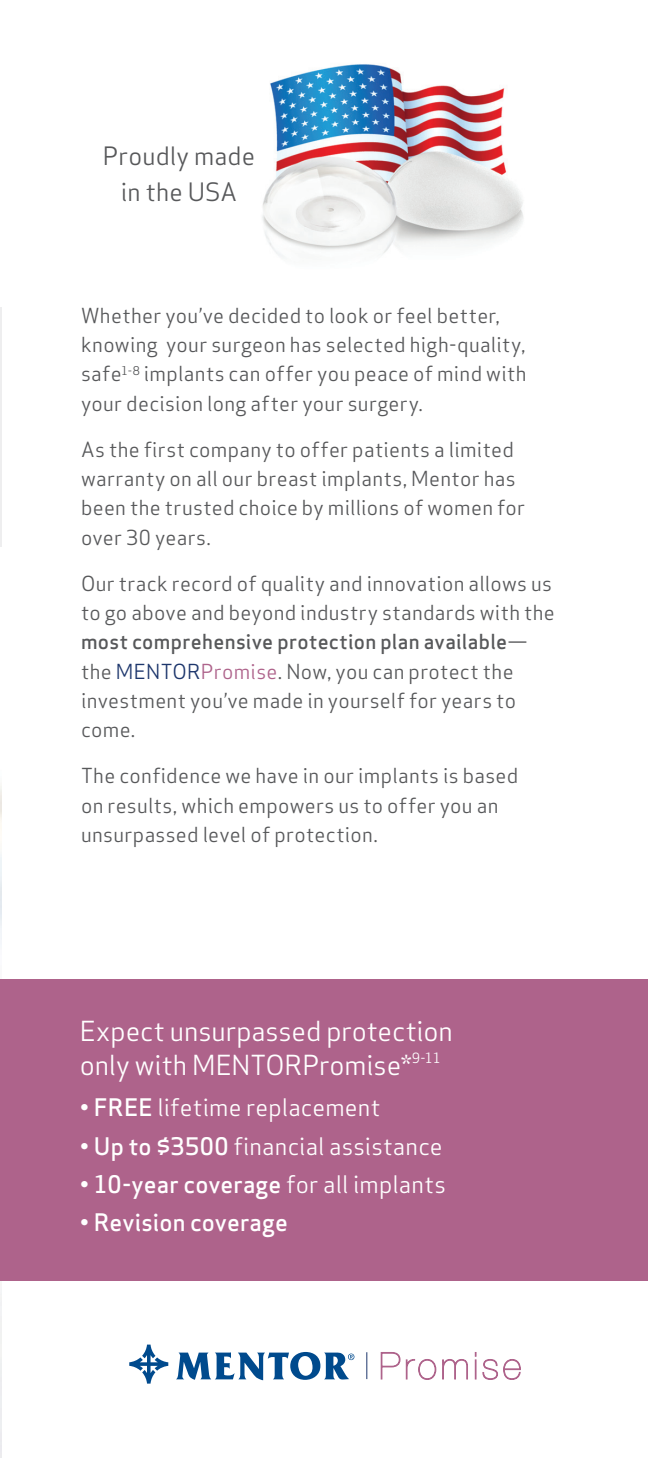
<style>
.page{position:relative;width:648px;height:1458px;background:#fff}
.page>*{position:absolute;margin:0;border:0;box-sizing:border-box;transform-origin:0 0}
.t1{font:27px/33.8px "Apex Sans";letter-spacing:-.005em;color:#fff}
.t2{font:24.75px/36px "Apex Sans";letter-spacing:.005em;color:#57585a;text-align:center}
.t3{font:23.62px "Apex Sans";letter-spacing:.005em;color:#fff}
.t4{font:500 23.62px "Apex Sans";color:#fff}
.t5{font:20.25px/29.2px "Apex Sans";letter-spacing:.015em;color:#57585a}
.s1{font-weight:500}
.s2{color:#1d366c}
.s3{color:#ae638b}
.s4{font-weight:400}
</style>
<div class="page">
<img style="left:0;top:785px;width:1px;height:673px">
<hr style="left:0;top:308px;width:1px;height:239px;background:#eeeeef">
<div style="left:0;top:979px;width:648px;height:302px;background:#ae638b"></div>
<svg style="left:381px;top:1352px;width:87px;height:28px"></svg>
<svg style="left:475px;top:1352px;width:1px;height:27px"></svg>
<svg style="left:482px;top:1359px;width:39px;height:21px"></svg>
<svg style="left:366px;top:1352px;width:1px;height:27px"></svg>
<svg style="left:129px;top:1345px;width:39px;height:39px"></svg>
<svg style="left:176px;top:1352px;width:178px;height:28px"></svg>
<img style="left:262px;top:64px;width:261px;height:194px">
<p class="t2" style="left:103px;top:136px;width:154px">Proudly made in the USA</p>
<p class="t5" style="left:81px;top:299px;width:447px">Whether you’ve decided to look or feel better, knowing your surgeon has selected high-quality, safe<sup>1-8</sup> implants can offer you peace of mind with your decision long after your surgery.</p>
<p class="t5" style="left:81px;top:433px;width:446px">As the first company to offer patients a limited warranty on all our breast implants, Mentor has been the trusted choice by millions of women for over 30 years.</p>
<p class="t5" style="left:81px;top:567px;width:475px">Our track record of quality and innovation allows us to go above and beyond industry standards with the <span class="s1">most comprehensive protection plan available</span>— the <span class="s2">MENTOR</span><span class="s3">Promise</span>. Now, you can protect the investment you’ve made in yourself for years to come.</p>
<p class="t5" style="left:81px;top:759px;width:439px">The confidence we have in our implants is based on results, which empowers us to offer you an unsurpassed level of protection.</p>
<h1 class="t1" style="left:80px;top:1011px;width:374px">Expect unsurpassed protection only with MENTORPromise*<sup>9-11</sup></h1>
<p class="t3" style="left:80px;top:1088px;width:302px">• <span class="s1">FREE</span> lifetime replacement</p>
<p class="t3" style="left:80px;top:1127px;width:364px">• <span class="s1">Up to $3500</span> financial assistance</p>
<p class="t3" style="left:80px;top:1165px;width:368px">• <span class="s1">10-year coverage</span> for all implants</p>
<p class="t4" style="left:80px;top:1202px;width:210px"><span class="s4">•</span> Revision coverage</p>
</div>
